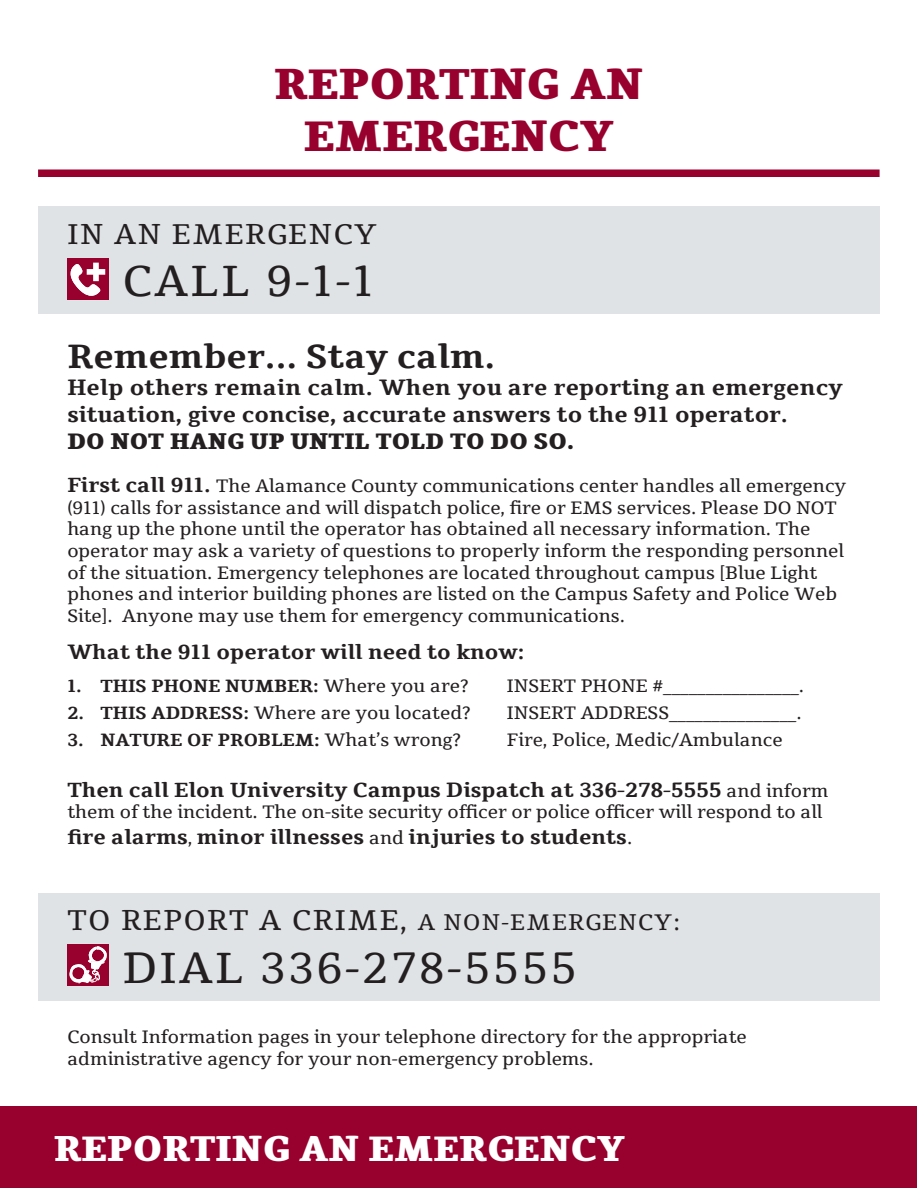
<style>
.page{position:relative;width:918px;height:1188px;background:#fff}
.page>*{position:absolute;margin:0;border:0;box-sizing:border-box;transform-origin:0 0}
.t1{font:43.5px "Tienne";letter-spacing:.06em;color:#231f20}
.t2{font:800 43.5px/52.2px "Tienne";color:#98012d;text-align:center}
.t3{font:800 36px "Tienne";color:#fff}
.t4{font:700 34.5px "Tienne";color:#231f20}
.t5{font:28.5px "Tienne";letter-spacing:.06em;color:#231f20}
.t6{font:700 22.5px/27px "Tienne";color:#231f20}
.t7{font:800 22.5px "Tienne";color:#231f20}
.t8{font:700 21px "Tienne";color:#231f20}
.t9{font:18px/21.6px "Tienne";color:#231f20}
.t10{font:700 18px "Tienne";color:#231f20}
.s1{font-weight:700;font-size:21px}
.s2{font-weight:400}
.s3{font-weight:700}
.s4{font-weight:400;font-size:18px}
.s5{font-size:22.5px}
</style>
<div class="page">
<div style="left:38px;top:207px;width:842px;height:107px;background:#e0e3e6"></div>
<div style="left:38px;top:893px;width:842px;height:107px;background:#e0e3e6"></div>
<div style="left:67px;top:258px;width:42px;height:42px;background:#98012d"></div>
<svg style="left:70px;top:263px;width:35px;height:33px"></svg>
<div style="left:1px;top:1107px;width:916px;height:81px;background:#98012d"></div>
<div style="left:38px;top:170px;width:842px;height:7px;background:#98012d"></div>
<div style="left:67px;top:944px;width:42px;height:42px;background:#98012d"></div>
<svg style="left:69px;top:946px;width:38px;height:38px"></svg>
<p class="t2" style="left:274px;top:62px;width:370px">REPORTING AN<br>EMERGENCY</p>
<p class="t5" style="left:67px;top:216px;width:311px">IN AN EMERGENCY</p>
<p class="t1" style="left:123px;top:253px;width:252px">CALL 9-1-1</p>
<p class="t4" style="left:67px;top:335px;width:430px">Remember... Stay calm.</p>
<p class="t6" style="left:67px;top:375px;width:777px">Help others remain calm. When you are reporting an emergency situation, give concise, accurate answers to the 911 operator.</p>
<p class="t7" style="left:67px;top:428px;width:509px">DO NOT HANG UP UNTIL TOLD TO DO SO.</p>
<p class="t9" style="left:67px;top:476px;width:780px"><span class="s1">First call 911.</span> The Alamance County communications center handles all emergency (911) calls for assistance and will dispatch police, fire or EMS services. Please DO NOT hang up the phone until the operator has obtained all necessary information. The operator may ask a variety of questions to properly inform the responding personnel of the situation. Emergency telephones are located throughout campus [Blue Light phones and interior building phones are listed on the Campus Safety and Police Web Site]. Anyone may use them for emergency communications.</p>
<p class="t8" style="left:67px;top:640px;width:459px">What the 911 operator will need to know:</p>
<p class="t10" style="left:67px;top:675px;width:403px">1. THIS PHONE NUMBER: <span class="s2">Where you are?</span></p>
<p class="t9" style="left:507px;top:676px;width:299px">INSERT PHONE #________________.</p>
<p class="t9" style="left:67px;top:703px;width:405px"><span class="s3">2. THIS ADDRESS:</span> Where are you located?</p>
<p class="t9" style="left:507px;top:703px;width:296px">INSERT ADDRESS_______________.</p>
<p class="t10" style="left:67px;top:729px;width:395px">3. NATURE OF PROBLEM: <span class="s2">What’s wrong?</span></p>
<p class="t9" style="left:507px;top:730px;width:277px">Fire, Police, Medic/Ambulance</p>
<p class="t8" style="left:67px;top:777px;width:763px">Then call Elon University Campus Dispatch at 336-278-5555 <span class="s4">and inform</span></p>
<p class="t9" style="left:67px;top:802px;width:757px">them of the incident. The on-site security officer or police officer will respond to all</p>
<p class="t8" style="left:67px;top:824px;width:566px">fire alarms<span class="s4">,</span> minor illnesses <span class="s4">and</span> injuries to students<span class="s4">.</span></p>
<p class="t5" style="left:67px;top:902px;width:614px">TO REPORT A CRIME, <span class="s5">A NON-EMERGENCY:</span></p>
<p class="t1" style="left:123px;top:940px;width:455px">DIAL 336-278-5555</p>
<p class="t9" style="left:67px;top:1027px;width:681px">Consult Information pages in your telephone directory for the appropriate</p>
<p class="t9" style="left:67px;top:1048px;width:528px">administrative agency for your non-emergency problems.</p>
<p class="t3" style="left:54px;top:1128px;width:573px">REPORTING AN EMERGENCY</p>
</div>
